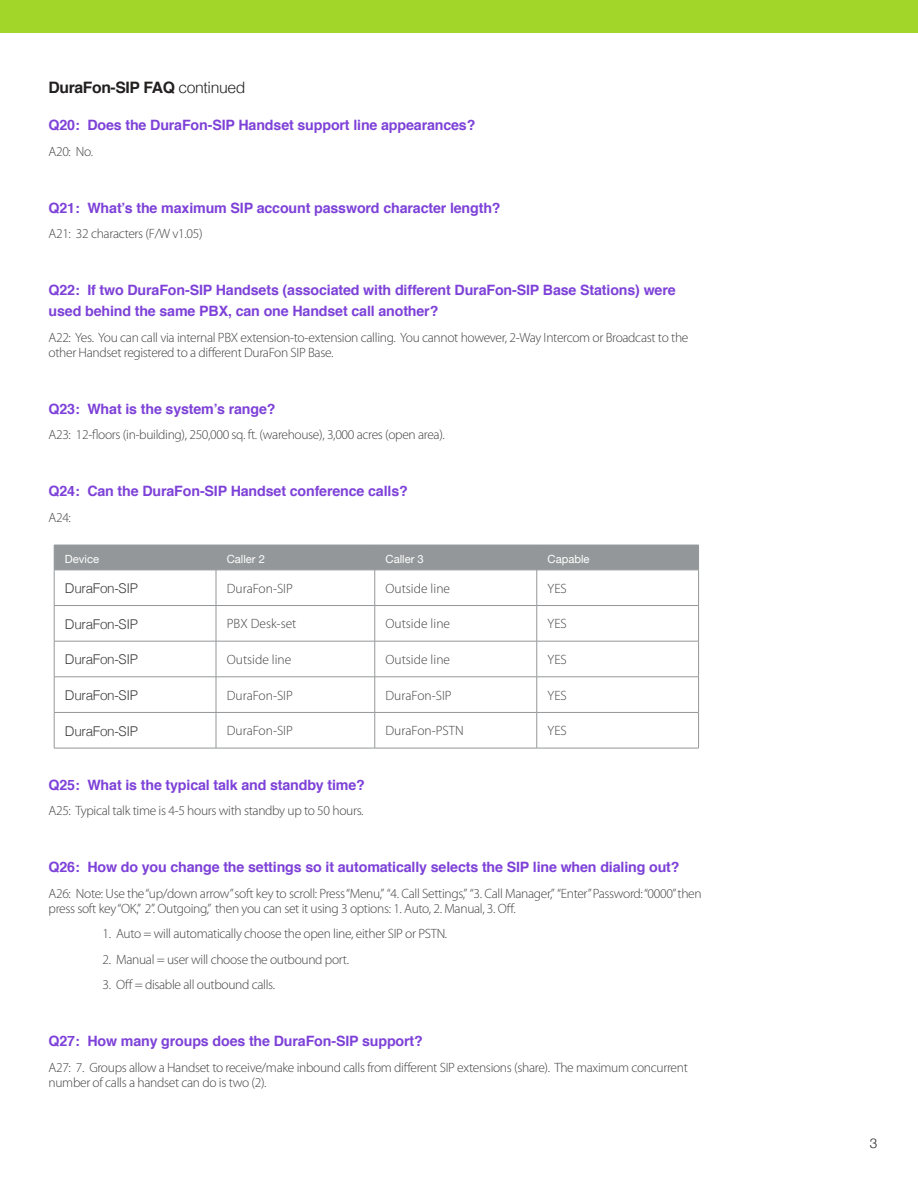
<style>
.page{position:relative;width:918px;height:1188px;background:#fff}
.page>*{position:absolute;margin:0;border:0;box-sizing:border-box;transform-origin:0 0}
.t1{font:700 15.75px "Helvetica";letter-spacing:-.025em;color:#221f1f}
.t2{font:700 14.25px/21px "Helvetica";letter-spacing:-.01em;color:#7d41d8}
.t3{font:300 13.5px/15px "Myriad Pro";letter-spacing:-.025em;color:#414042}
.t4{font:300 13.5px "Myriad Pro";color:#414042}
.t5{font:300 13.5px "Helvetica";letter-spacing:-.025em;color:#414042}
.t6{font:300 13.5px "Helvetica Neue";color:#221f1f}
.t7{font:11.25px "Helvetica Neue";color:#fff}
.s1{font-weight:300}
</style>
<div class="page">
<div style="left:0;top:0;width:918px;height:32px;background:#a2d629"></div>
<svg style="left:217px;top:571px;width:481px;height:177px"></svg>
<div style="left:54px;top:545px;width:645px;height:25px;background:#949799"></div>
<hr style="left:54px;top:570px;width:162px;height:1px;background:#949799">
<hr style="left:54px;top:570px;width:1px;height:35px;background:#949799">
<hr style="left:216px;top:570px;width:159px;height:1px;background:#949799">
<hr style="left:216px;top:570px;width:1px;height:35px;background:#949799">
<hr style="left:375px;top:570px;width:162px;height:1px;background:#949799">
<hr style="left:375px;top:570px;width:1px;height:35px;background:#949799">
<hr style="left:537px;top:570px;width:162px;height:1px;background:#949799">
<hr style="left:537px;top:570px;width:1px;height:35px;background:#949799">
<hr style="left:698px;top:570px;width:1px;height:35px;background:#949799">
<hr style="left:54px;top:605px;width:162px;height:1px;background:#949799">
<hr style="left:54px;top:606px;width:1px;height:35px;background:#949799">
<hr style="left:216px;top:605px;width:159px;height:1px;background:#949799">
<hr style="left:216px;top:606px;width:1px;height:35px;background:#949799">
<hr style="left:375px;top:605px;width:162px;height:1px;background:#949799">
<hr style="left:375px;top:606px;width:1px;height:35px;background:#949799">
<hr style="left:537px;top:605px;width:162px;height:1px;background:#949799">
<hr style="left:537px;top:606px;width:1px;height:35px;background:#949799">
<hr style="left:698px;top:606px;width:1px;height:35px;background:#949799">
<hr style="left:54px;top:641px;width:162px;height:1px;background:#949799">
<hr style="left:54px;top:641px;width:1px;height:36px;background:#949799">
<hr style="left:216px;top:641px;width:159px;height:1px;background:#949799">
<hr style="left:216px;top:641px;width:1px;height:36px;background:#949799">
<hr style="left:375px;top:641px;width:162px;height:1px;background:#949799">
<hr style="left:375px;top:641px;width:1px;height:36px;background:#949799">
<hr style="left:537px;top:641px;width:162px;height:1px;background:#949799">
<hr style="left:537px;top:641px;width:1px;height:36px;background:#949799">
<hr style="left:698px;top:641px;width:1px;height:36px;background:#949799">
<hr style="left:54px;top:677px;width:162px;height:1px;background:#949799">
<hr style="left:54px;top:677px;width:1px;height:35px;background:#949799">
<hr style="left:216px;top:677px;width:159px;height:1px;background:#949799">
<hr style="left:216px;top:677px;width:1px;height:35px;background:#949799">
<hr style="left:375px;top:677px;width:162px;height:1px;background:#949799">
<hr style="left:375px;top:677px;width:1px;height:35px;background:#949799">
<hr style="left:537px;top:677px;width:162px;height:1px;background:#949799">
<hr style="left:537px;top:677px;width:1px;height:35px;background:#949799">
<hr style="left:698px;top:677px;width:1px;height:35px;background:#949799">
<hr style="left:54px;top:712px;width:162px;height:1px;background:#949799">
<hr style="left:54px;top:713px;width:1px;height:35px;background:#949799">
<hr style="left:216px;top:712px;width:159px;height:1px;background:#949799">
<hr style="left:216px;top:713px;width:1px;height:35px;background:#949799">
<hr style="left:375px;top:712px;width:162px;height:1px;background:#949799">
<hr style="left:375px;top:713px;width:1px;height:35px;background:#949799">
<hr style="left:537px;top:712px;width:162px;height:1px;background:#949799">
<hr style="left:537px;top:713px;width:1px;height:35px;background:#949799">
<hr style="left:698px;top:713px;width:1px;height:35px;background:#949799">
<hr style="left:54px;top:748px;width:162px;height:1px;background:#949799">
<hr style="left:216px;top:748px;width:159px;height:1px;background:#949799">
<hr style="left:375px;top:748px;width:162px;height:1px;background:#949799">
<hr style="left:537px;top:748px;width:162px;height:1px;background:#949799">
<p class="t1" style="left:49px;top:81px;width:198px">DuraFon-SIP FAQ <span class="s1">continued</span></p>
<p class="t2" style="left:49px;top:116px;width:428px">Q20: Does the DuraFon-SIP Handset support line appearances?</p>
<p class="t3" style="left:49px;top:145px;width:46px">A20: No.</p>
<p class="t2" style="left:49px;top:197px;width:454px">Q21: What’s the maximum SIP account password character length?</p>
<p class="t3" style="left:49px;top:227px;width:155px">A21: 32 characters (F/W v1.05)</p>
<p class="t2" style="left:49px;top:281px;width:629px">Q22: If two DuraFon-SIP Handsets (associated with different DuraFon-SIP Base Stations) were used behind the same PBX, can one Handset call another?</p>
<p class="t3" style="left:49px;top:331px;width:641px">A22: Yes. You can call via internal PBX extension-to-extension calling. You cannot however, 2-Way Intercom or Broadcast to the other Handset registered to a different DuraFon SIP Base.</p>
<p class="t2" style="left:49px;top:398px;width:228px">Q23: What is the system’s range?</p>
<p class="t3" style="left:49px;top:428px;width:398px">A23: 12-floors (in-building), 250,000 sq. ft. (warehouse), 3,000 acres (open area).</p>
<p class="t2" style="left:49px;top:482px;width:361px">Q24: Can the DuraFon-SIP Handset conference calls?</p>
<p class="t3" style="left:49px;top:511px;width:24px">A24:</p>
<p class="t7" style="left:65px;top:555px;width:36px">Device</p>
<p class="t7" style="left:227px;top:555px;width:40px">Caller 2</p>
<p class="t7" style="left:386px;top:555px;width:40px">Caller 3</p>
<p class="t7" style="left:548px;top:555px;width:44px">Capable</p>
<p class="t5" style="left:65px;top:580px;width:75px">DuraFon-SIP</p>
<p class="t4" style="left:227px;top:583px;width:68px">DuraFon-SIP</p>
<p class="t4" style="left:386px;top:583px;width:66px">Outside line</p>
<p class="t3" style="left:548px;top:582px;width:21px">YES</p>
<p class="t5" style="left:65px;top:616px;width:75px">DuraFon-SIP</p>
<p class="t4" style="left:227px;top:618px;width:71px">PBX Desk-set</p>
<p class="t4" style="left:386px;top:618px;width:66px">Outside line</p>
<p class="t3" style="left:548px;top:618px;width:21px">YES</p>
<p class="t5" style="left:65px;top:652px;width:75px">DuraFon-SIP</p>
<p class="t4" style="left:227px;top:654px;width:66px">Outside line</p>
<p class="t4" style="left:386px;top:654px;width:66px">Outside line</p>
<p class="t3" style="left:548px;top:653px;width:21px">YES</p>
<p class="t5" style="left:65px;top:687px;width:75px">DuraFon-SIP</p>
<p class="t4" style="left:227px;top:690px;width:68px">DuraFon-SIP</p>
<p class="t4" style="left:386px;top:690px;width:68px">DuraFon-SIP</p>
<p class="t3" style="left:548px;top:689px;width:21px">YES</p>
<p class="t5" style="left:65px;top:723px;width:75px">DuraFon-SIP</p>
<p class="t4" style="left:227px;top:725px;width:68px">DuraFon-SIP</p>
<p class="t4" style="left:386px;top:725px;width:80px">DuraFon-PSTN</p>
<p class="t3" style="left:548px;top:724px;width:21px">YES</p>
<p class="t2" style="left:49px;top:776px;width:318px">Q25: What is the typical talk and standby time?</p>
<p class="t3" style="left:49px;top:805px;width:316px">A25: Typical talk time is 4-5 hours with standby up to 50 hours.</p>
<p class="t2" style="left:49px;top:858px;width:632px">Q26: How do you change the settings so it automatically selects the SIP line when dialing out?</p>
<p class="t3" style="left:49px;top:887px;width:655px">A26: Note: Use the “up/down arrow” soft key to scroll: Press “Menu,” “4. Call Settings,” “3. Call Manager,” “Enter” Password: “0000” then press soft key “OK,” 2”. Outgoing,” then you can set it using 3 options: 1. Auto, 2. Manual, 3. Off.</p>
<p class="t3" style="left:103px;top:928px;width:346px">1. Auto = will automatically choose the open line, either SIP or PSTN.</p>
<p class="t3" style="left:103px;top:953px;width:248px">2. Manual = user will choose the outbound port.</p>
<p class="t3" style="left:103px;top:979px;width:174px">3. Off = disable all outbound calls.</p>
<p class="t2" style="left:49px;top:1032px;width:376px">Q27: How many groups does the DuraFon-SIP support?</p>
<p class="t3" style="left:49px;top:1061px;width:641px">A27: 7. Groups allow a Handset to receive/make inbound calls from different SIP extensions (share). The maximum concurrent number of calls a handset can do is two (2).</p>
<p class="t6" style="left:870px;top:1135px;width:9px">3</p>
</div>
